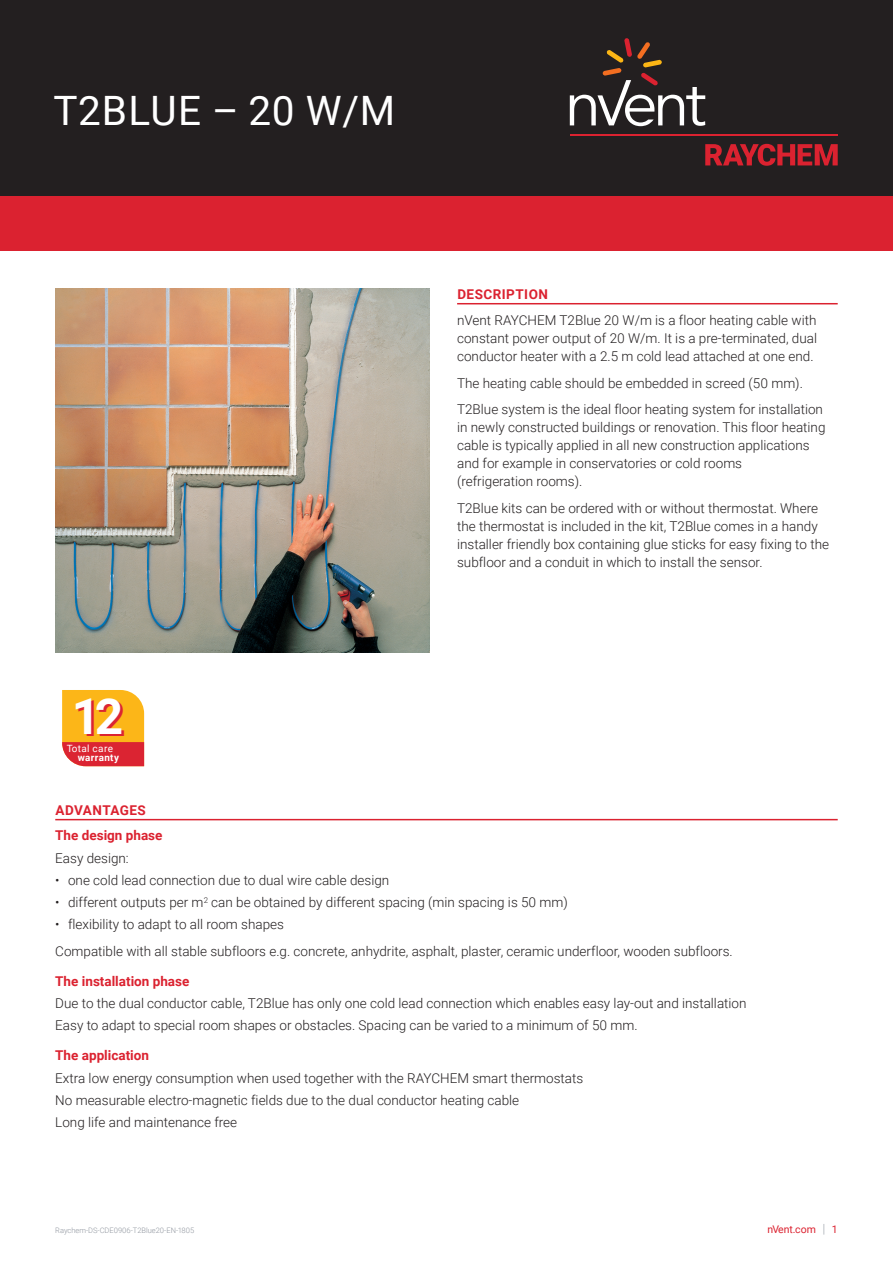
<style>
.page{position:relative;width:893px;height:1263px;background:#fff}
.page>*{position:absolute;margin:0;border:0;box-sizing:border-box;transform-origin:0 0}
.t1{font:700 49.65px "Roboto";color:#fff}
.t2{font:40.5px "Roboto";letter-spacing:.015em;color:#fff}
.t3{font:300 13.5px/18px "Roboto";color:#231f20}
.t4{font:700 13.5px/25.8px "Roboto";color:#db2230}
.t5{font:700 13.5px "Roboto";letter-spacing:.035em;color:#db2230}
.t6{font:10.5px "Roboto";color:#db2230}
.t7{font:10.05px "Roboto";letter-spacing:.03em;color:#fff}
.t8{font:700 9.75px "Roboto";letter-spacing:.04em;color:#fff}
.t9{font:300 7.5px "Roboto";color:#8f959e}
.s1{font-weight:300;font-size:12.6px;color:#8f959e}
</style>
<div class="page">
<div style="left:0;top:0;width:893px;height:196px;background:#231f20"></div>
<div style="left:0;top:196px;width:893px;height:55px;background:#db2230"></div>
<svg style="left:705px;top:144px;width:133px;height:22px"></svg>
<hr style="left:570px;top:134px;width:268px;height:2px;background:#db2230">
<svg style="left:570px;top:38px;width:135px;height:88px"></svg>
<hr style="left:457px;top:303px;width:381px;height:1px;background:#db2230">
<svg style="left:62px;top:690px;width:82px;height:76px;background:#f28d28"></svg>
<img style="left:55px;top:289px;width:374px;height:364px">
<hr style="left:55px;top:819px;width:783px;height:1px;background:#db2230">
<h2 class="t2" style="left:53px;top:82px;width:343px">T2BLUE – 20 W/M</h2>
<h1 class="t1" style="left:72px;top:681px;width:53px">12</h1>
<p class="t7" style="left:67px;top:742px;width:48px">Total care</p>
<p class="t8" style="left:78px;top:751px;width:43px">warranty</p>
<p class="t5" style="left:457px;top:284px;width:92px">DESCRIPTION</p>
<p class="t3" style="left:457px;top:311px;width:361px;text-align:justify">nVent RAYCHEM T2Blue 20 W/m is a floor heating cable with constant power output of 20 W/m. It is a pre-terminated, dual conductor heater with a 2.5 m cold lead attached at one end.</p>
<p class="t3" style="left:457px;top:369px;width:367px;line-height:26.5px">The heating cable should be embedded in screed (50 mm).<br>T2Blue system is the ideal floor heating system for installation</p>
<p class="t3" style="left:457px;top:418px;width:370px">in newly constructed buildings or renovation. This floor heating cable is typically applied in all new construction applications and for example in conservatories or cold rooms<br>(refrigeration rooms).</p>
<p class="t3" style="left:457px;top:498px;width:373px">T2Blue kits can be ordered with or without thermostat. Where the thermostat is included in the kit, T2Blue comes in a handy installer friendly box containing glue sticks for easy fixing to the subfloor and a conduit in which to install the sensor.</p>
<p class="t4" style="left:55px;top:796px;width:109px">ADVANTAGES<br>The design phase</p>
<p class="t3" style="left:55px;top:848px;width:75px">Easy design:</p>
<p class="t3" style="left:55px;top:870px;width:335px">• one cold lead connection due to dual wire cable design</p>
<p class="t3" style="left:55px;top:893px;width:514px">• different outputs per m<sup>2</sup> can be obtained by different spacing (min spacing is 50 mm)</p>
<p class="t3" style="left:55px;top:911px;width:679px;line-height:26.5px">• flexibility to adapt to all room shapes<br>Compatible with all stable subfloors e.g. concrete, anhydrite, asphalt, plaster, ceramic underfloor, wooden subfloors.</p>
<p class="t4" style="left:55px;top:968px;width:136px">The installation phase</p>
<p class="t3" style="left:55px;top:992px;width:693px;line-height:22.2px">Due to the dual conductor cable, T2Blue has only one cold lead connection which enables easy lay-out and installation<br>Easy to adapt to special room shapes or obstacles. Spacing can be varied to a minimum of 50 mm.</p>
<p class="t4" style="left:55px;top:1042px;width:95px">The application</p>
<p class="t3" style="left:55px;top:1066px;width:530px;line-height:22.2px">Extra low energy consumption when used together with the RAYCHEM smart thermostats<br>No measurable electro-magnetic fields due to the dual conductor heating cable<br>Long life and maintenance free</p>
<p class="t9" style="left:55px;top:1225px;width:140px">Raychem-DS-CDE0906-T2Blue20-EN-1805</p>
<p class="t6" style="left:767px;top:1222px;width:72px">nVent.com <span class="s1">|</span> 1</p>
</div>
